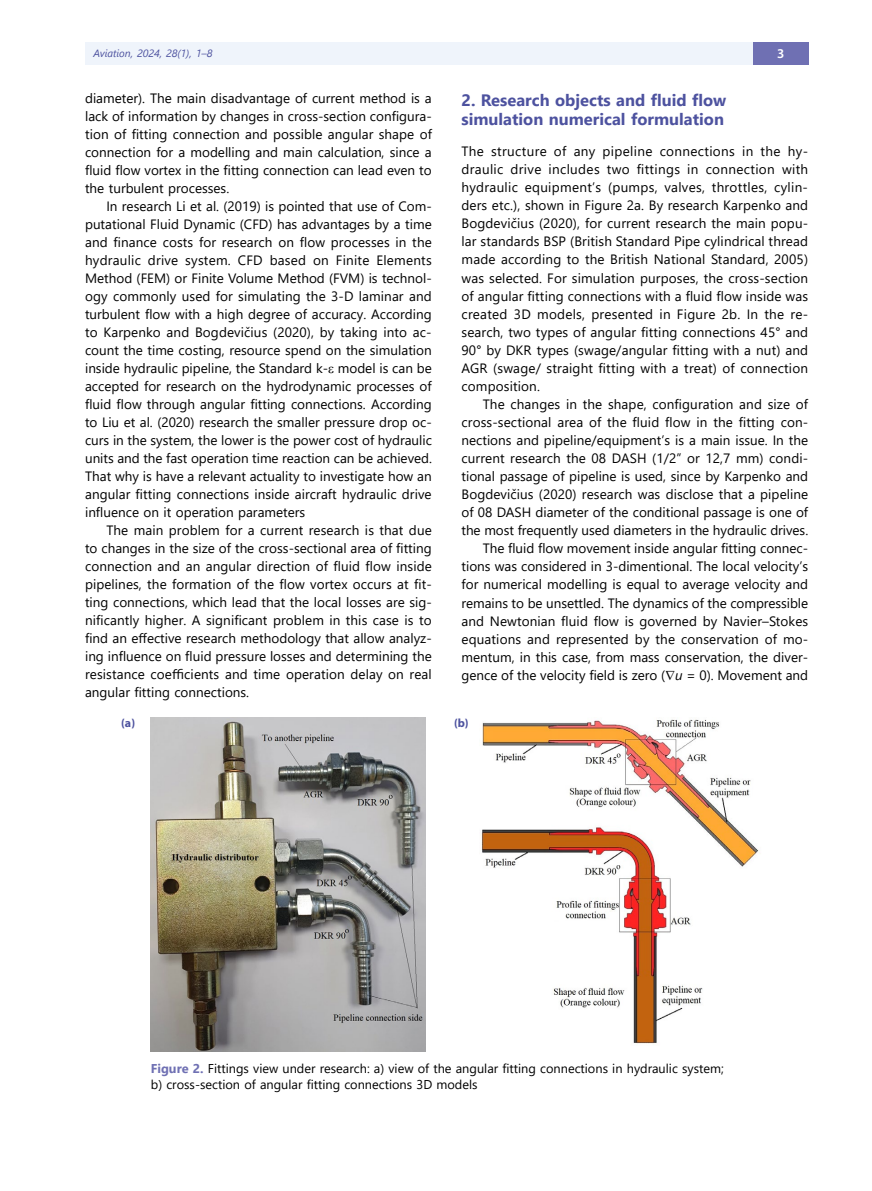
<style>
.page{position:relative;width:872px;height:1191px;background:#fff}
.page>*{position:absolute;margin:0;border:0;box-sizing:border-box;transform-origin:0 0}
.t1{font:700 16.5px/19.6px "Segoe UI";color:#4d529f}
.t2{font:13.5px/18px "Segoe UI";color:#000;text-align:justify}
.t3{font:600 13.5px "Myriad Pro";color:#fff}
.t4{font:12.75px/15.3px "Segoe UI";color:#000}
.t5{font:700 12px "Myriad Pro";color:#4d529f}
.t6{font:italic 10.5px "Segoe UI";color:#4d529f}
.s1{font-style:italic}
.s2{font-weight:700;color:#6f70b3}
</style>
<div class="page">
<div style="left:85px;top:43px;width:668px;height:22px;background:#eff4fb"></div>
<div style="left:753px;top:43px;width:55px;height:22px;background:#6f70b3"></div>
<img style="left:151px;top:717px;width:274px;height:334px">
<img style="left:481px;top:719px;width:279px;height:325px">
<p class="t6" style="left:94px;top:43px;width:120px">Aviation, 2024, 28(1), 1–8</p>
<p class="t3" style="left:777px;top:45px;width:9px">3</p>
<p class="t2" style="left:85px;top:88px;width:348px">diameter). The main disadvantage of current method is a lack of information by changes in cross-section configura&shy;tion of fitting connection and possible angular shape of connection for a modelling and main calculation, since a fluid flow vortex in the fitting connection can lead even to the turbulent processes.</p>
<p class="t2" style="left:85px;top:196px;width:348px;text-indent:21px">In research Li et al. (2019) is pointed that use of Com&shy;putational Fluid Dynamic (CFD) has advantages by a time and finance costs for research on flow processes in the hydraulic drive system. CFD based on Finite Elements Method (FEM) or Finite Volume Method (FVM) is technol&shy;ogy commonly used for simulating the 3-D laminar and turbulent flow with a high degree of accuracy. According to Karpenko and Bogdevičius (2020), by taking into ac&shy;count the time costing, resource spend on the simulation inside hydraulic pipeline, the Standard k- model is can be accepted for research on the hydrodynamic processes of fluid flow through angular fitting connections. According to Liu et al. (2020) research the smaller pressure drop oc&shy;curs in the system, the lower is the power cost of hydraulic units and the fast operation time reaction can be achieved.<br>That why is have a relevant actuality to investigate how an angular fitting connections inside aircraft hydraulic drive influence on it operation parameters</p>
<p class="t2" style="left:85px;top:520px;width:348px;text-indent:21px">The main problem for a current research is that due to changes in the size of the cross-sectional area of fitting connection and an angular direction of fluid flow inside pipelines, the formation of the flow vortex occurs at fit&shy;ting connections, which lead that the local losses are sig&shy;nificantly higher. A significant problem in this case is to find an effective research methodology that allow analyz&shy;ing influence on fluid pressure losses and determining the resistance coefficients and time operation delay on real angular fitting connections.</p>
<p class="t1" style="left:461px;top:89px;width:266px">2. Research objects and fluid flow simulation numerical formulation</p>
<p class="t2" style="left:461px;top:141px;width:348px">The structure of any pipeline connections in the hy&shy;draulic drive includes two fittings in connection with hydraulic equipment’s (pumps, valves, throttles, cylin&shy;ders etc.), shown in Figure 2a. By research Karpenko and Bogdevičius (2020), for current research the main popu&shy;lar standards BSP (British Standard Pipe cylindrical thread made according to the British National Standard, 2005) was selected. For simulation purposes, the cross-section of angular fitting connections with a fluid flow inside was created 3D models, presented in Figure 2b. In the re&shy;search, two types of angular fitting connections 45° and 90° by DKR types (swage/angular fitting with a nut) and AGR (swage/ straight fitting with a treat) of connection composition.</p>
<p class="t2" style="left:461px;top:394px;width:348px;text-align:right">The changes in the shape, configuration and size of cross-sectional area of the fluid flow in the fitting con&shy;nections and pipeline/equipment’s is a main issue. In the current research the 08 DASH (1/2” or 12,7 mm) condi&shy;tional passage of pipeline is used, since by Karpenko and Bogdevičius (2020) research was disclose that a pipeline of 08 DASH diameter of the conditional passage is one of the most frequently used diameters in the hydraulic drives.<br>The fluid flow movement inside angular fitting connec&shy;tions was considered in 3-dimentional. The local velocity’s for numerical modelling is equal to average velocity and remains to be unsettled. The dynamics of the compressible and Newtonian fluid flow is governed by Navier–Stokes equations and represented by the conservation of mo&shy;mentum, in this case, from mass conservation, the diver&shy;gence of the velocity field is zero (∇<span class="s1">u</span> = 0). Movement and</p>
<p class="t5" style="left:121px;top:715px;width:15px">(a)</p>
<p class="t5" style="left:454px;top:715px;width:16px">(b)</p>
<p class="t4" style="left:151px;top:1060px;width:574px"><span class="s2">Figure 2.</span> Fittings view under research: a) view of the angular fitting connections in hydraulic system; b) cross-section of angular fitting connections 3D models</p>
</div>
